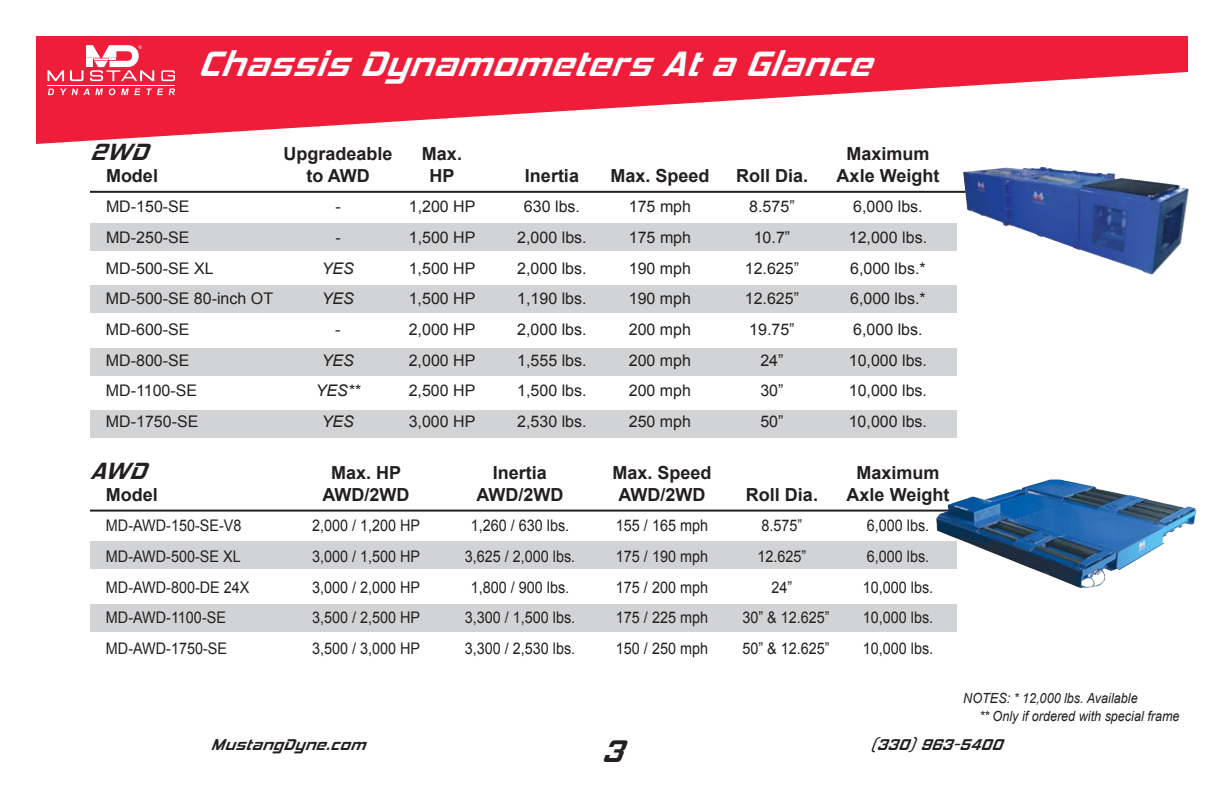
<style>
.page{position:relative;width:1224px;height:792px;background:#fff}
.page>*{position:absolute;margin:0;border:0;box-sizing:border-box;transform-origin:0 0}
.t1{font:italic 700 36px "Hemi Head Rg";letter-spacing:.03em;color:#fff}
.t2{font:italic 700 32px "Hemi Head Rg";color:#231f20}
.t3{font:italic 700 24px "Hemi Head Rg";color:#231f20}
.t4{font:700 18px "Arial";color:#231f20}
.t5{font:16px "Arial";color:#231f20}
.t6{font:16px "Arial";color:#231f20;scale:.9 1}
.t7{font:italic 700 16px "Hemi Head Rg";letter-spacing:.03em;color:#231f20}
.t8{font:italic 16px "Arial";color:#231f20}
.t9{font:italic 14px/18px "Arial";color:#231f20;scale:.9 1}
</style>
<div class="page">
<svg style="left:36px;top:36px;width:1152px;height:108px;fill:#ee1e3a"></svg>
<svg style="left:48px;top:45px;width:127px;height:36px"></svg>
<hr style="left:48px;top:85px;width:127px;height:1px;background:#fff">
<svg style="left:48px;top:88px;width:6px;height:7px"></svg>
<svg style="left:60px;top:88px;width:43px;height:7px"></svg>
<svg style="left:109px;top:88px;width:6px;height:7px"></svg>
<svg style="left:121px;top:88px;width:19px;height:7px"></svg>
<svg style="left:146px;top:88px;width:17px;height:7px"></svg>
<svg style="left:169px;top:88px;width:6px;height:7px"></svg>
<div style="left:90px;top:542px;width:867px;height:27px;background:#d1d3d4"></div>
<div style="left:90px;top:604px;width:867px;height:27px;background:#d1d3d4"></div>
<div style="left:90px;top:223px;width:867px;height:28px;background:#d1d3d4"></div>
<div style="left:90px;top:286px;width:867px;height:27px;background:#d1d3d4"></div>
<div style="left:90px;top:348px;width:867px;height:27px;background:#d1d3d4"></div>
<div style="left:90px;top:410px;width:867px;height:27px;background:#d1d3d4"></div>
<hr style="left:90px;top:191px;width:1080px;height:2px;background:#231f20">
<hr style="left:90px;top:510px;width:1080px;height:2px;background:#231f20">
<img style="left:936px;top:480px;width:261px;height:108px">
<img style="left:963px;top:167px;width:226px;height:108px">
<h1 class="t1" style="left:198px;top:42px;width:681px">Chassis Dynamometers At a Glance</h1>
<h3 class="t3" style="left:90px;top:137px;width:59px">2WD</h3>
<p class="t4" style="left:283px;top:142px;width:111px">Upgradeable</p>
<p class="t4" style="left:422px;top:142px;width:42px">Max.</p>
<p class="t4" style="left:846px;top:142px;width:85px">Maximum</p>
<p class="t4" style="left:106px;top:164px;width:54px">Model</p>
<p class="t4" style="left:306px;top:164px;width:65px">to AWD</p>
<p class="t4" style="left:430px;top:164px;width:27px">HP</p>
<p class="t4" style="left:525px;top:164px;width:56px">Inertia</p>
<p class="t4" style="left:610px;top:164px;width:101px">Max. Speed</p>
<p class="t4" style="left:736px;top:164px;width:74px">Roll Dia.</p>
<p class="t4" style="left:837px;top:164px;width:104px">Axle Weight</p>
<p class="t5" style="left:106px;top:196px;width:85px">MD-150-SE</p>
<p class="t5" style="left:335px;top:196px;width:7px">-</p>
<p class="t5" style="left:409px;top:196px;width:68px">1,200 HP</p>
<p class="t5" style="left:524px;top:196px;width:58px">630 lbs.</p>
<p class="t5" style="left:629px;top:196px;width:64px">175 mph</p>
<p class="t5" style="left:749px;top:196px;width:47px">8.575”</p>
<p class="t5" style="left:853px;top:196px;width:71px">6,000 lbs.</p>
<p class="t5" style="left:106px;top:227px;width:85px">MD-250-SE</p>
<p class="t5" style="left:335px;top:227px;width:7px">-</p>
<p class="t5" style="left:409px;top:227px;width:68px">1,500 HP</p>
<p class="t5" style="left:517px;top:227px;width:71px">2,000 lbs.</p>
<p class="t5" style="left:629px;top:227px;width:64px">175 mph</p>
<p class="t5" style="left:754px;top:227px;width:38px">10.7”</p>
<p class="t5" style="left:849px;top:227px;width:80px">12,000 lbs.</p>
<p class="t5" style="left:106px;top:258px;width:109px">MD-500-SE XL</p>
<p class="t8" style="left:322px;top:258px;width:34px">YES</p>
<p class="t5" style="left:409px;top:258px;width:68px">1,500 HP</p>
<p class="t5" style="left:517px;top:258px;width:71px">2,000 lbs.</p>
<p class="t5" style="left:629px;top:258px;width:64px">190 mph</p>
<p class="t5" style="left:745px;top:258px;width:56px">12.625”</p>
<p class="t5" style="left:850px;top:258px;width:77px">6,000 lbs.*</p>
<p class="t5" style="left:106px;top:288px;width:169px">MD-500-SE 80-inch OT</p>
<p class="t8" style="left:322px;top:288px;width:34px">YES</p>
<p class="t5" style="left:409px;top:288px;width:68px">1,500 HP</p>
<p class="t5" style="left:517px;top:288px;width:71px">1,190 lbs.</p>
<p class="t5" style="left:629px;top:288px;width:64px">190 mph</p>
<p class="t5" style="left:745px;top:288px;width:56px">12.625”</p>
<p class="t5" style="left:850px;top:288px;width:77px">6,000 lbs.*</p>
<p class="t5" style="left:106px;top:319px;width:85px">MD-600-SE</p>
<p class="t5" style="left:335px;top:319px;width:7px">-</p>
<p class="t5" style="left:409px;top:319px;width:68px">2,000 HP</p>
<p class="t5" style="left:517px;top:319px;width:71px">2,000 lbs.</p>
<p class="t5" style="left:629px;top:319px;width:64px">200 mph</p>
<p class="t5" style="left:749px;top:319px;width:47px">19.75”</p>
<p class="t5" style="left:853px;top:319px;width:71px">6,000 lbs.</p>
<p class="t5" style="left:106px;top:350px;width:85px">MD-800-SE</p>
<p class="t8" style="left:322px;top:350px;width:34px">YES</p>
<p class="t5" style="left:409px;top:350px;width:68px">2,000 HP</p>
<p class="t5" style="left:517px;top:350px;width:71px">1,555 lbs.</p>
<p class="t5" style="left:629px;top:350px;width:64px">200 mph</p>
<p class="t5" style="left:760px;top:350px;width:25px">24”</p>
<p class="t5" style="left:849px;top:350px;width:80px">10,000 lbs.</p>
<p class="t5" style="left:106px;top:380px;width:93px">MD-1100-SE</p>
<p class="t8" style="left:316px;top:380px;width:46px">YES**</p>
<p class="t5" style="left:409px;top:380px;width:68px">2,500 HP</p>
<p class="t5" style="left:517px;top:380px;width:71px">1,500 lbs.</p>
<p class="t5" style="left:629px;top:380px;width:64px">200 mph</p>
<p class="t5" style="left:760px;top:380px;width:25px">30”</p>
<p class="t5" style="left:849px;top:380px;width:80px">10,000 lbs.</p>
<p class="t5" style="left:106px;top:411px;width:94px">MD-1750-SE</p>
<p class="t8" style="left:322px;top:411px;width:34px">YES</p>
<p class="t5" style="left:409px;top:411px;width:68px">3,000 HP</p>
<p class="t5" style="left:517px;top:411px;width:71px">2,530 lbs.</p>
<p class="t5" style="left:629px;top:411px;width:64px">250 mph</p>
<p class="t5" style="left:760px;top:411px;width:25px">50”</p>
<p class="t5" style="left:849px;top:411px;width:80px">10,000 lbs.</p>
<h3 class="t3" style="left:90px;top:456px;width:57px">AWD</h3>
<p class="t4" style="left:331px;top:460px;width:72px">Max. HP</p>
<p class="t4" style="left:493px;top:460px;width:56px">Inertia</p>
<p class="t4" style="left:612px;top:460px;width:101px">Max. Speed</p>
<p class="t4" style="left:856px;top:460px;width:85px">Maximum</p>
<p class="t4" style="left:106px;top:482px;width:54px">Model</p>
<p class="t4" style="left:322px;top:482px;width:88px">AWD/2WD</p>
<p class="t4" style="left:476px;top:482px;width:88px">AWD/2WD</p>
<p class="t4" style="left:618px;top:482px;width:88px">AWD/2WD</p>
<p class="t4" style="left:746px;top:482px;width:74px">Roll Dia.</p>
<p class="t4" style="left:847px;top:482px;width:104px">Axle Weight</p>
<p class="t6" style="left:106px;top:515px;width:152px">MD-AWD-150-SE-V8</p>
<p class="t6" style="left:312px;top:515px;width:122px">2,000 / 1,200 HP</p>
<p class="t6" style="left:471px;top:515px;width:111px">1,260 / 630 lbs.</p>
<p class="t6" style="left:616px;top:515px;width:104px">155 / 165 mph</p>
<p class="t6" style="left:762px;top:515px;width:47px">8.575”</p>
<p class="t6" style="left:867px;top:515px;width:71px">6,000 lbs.</p>
<p class="t6" style="left:106px;top:546px;width:151px">MD-AWD-500-SE XL</p>
<p class="t6" style="left:312px;top:546px;width:122px">3,000 / 1,500 HP</p>
<p class="t6" style="left:465px;top:546px;width:124px">3,625 / 2,000 lbs.</p>
<p class="t6" style="left:616px;top:546px;width:104px">175 / 190 mph</p>
<p class="t6" style="left:758px;top:546px;width:56px">12.625”</p>
<p class="t6" style="left:867px;top:546px;width:71px">6,000 lbs.</p>
<p class="t6" style="left:106px;top:576px;width:161px">MD-AWD-800-DE 24X</p>
<p class="t6" style="left:312px;top:576px;width:122px">3,000 / 2,000 HP</p>
<p class="t6" style="left:471px;top:576px;width:111px">1,800 / 900 lbs.</p>
<p class="t6" style="left:616px;top:576px;width:104px">175 / 200 mph</p>
<p class="t6" style="left:772px;top:576px;width:25px">24”</p>
<p class="t6" style="left:863px;top:576px;width:80px">10,000 lbs.</p>
<p class="t6" style="left:106px;top:607px;width:135px">MD-AWD-1100-SE</p>
<p class="t6" style="left:312px;top:607px;width:122px">3,500 / 2,500 HP</p>
<p class="t6" style="left:465px;top:607px;width:124px">3,300 / 1,500 lbs.</p>
<p class="t6" style="left:616px;top:607px;width:104px">175 / 225 mph</p>
<p class="t6" style="left:742px;top:607px;width:98px">30” &amp; 12.625”</p>
<p class="t6" style="left:863px;top:607px;width:80px">10,000 lbs.</p>
<p class="t6" style="left:106px;top:638px;width:136px">MD-AWD-1750-SE</p>
<p class="t6" style="left:312px;top:638px;width:122px">3,500 / 3,000 HP</p>
<p class="t6" style="left:465px;top:638px;width:124px">3,300 / 2,530 lbs.</p>
<p class="t6" style="left:616px;top:638px;width:104px">150 / 250 mph</p>
<p class="t6" style="left:742px;top:638px;width:98px">50” &amp; 12.625”</p>
<p class="t6" style="left:863px;top:638px;width:80px">10,000 lbs.</p>
<p class="t9" style="left:979px;top:689px;width:224px;text-indent:-16px">NOTES: * 12,000 lbs. Available<br>** Only if ordered with special frame</p>
<p class="t7" style="left:211px;top:735px;width:159px">MustangDyne.com</p>
<p class="t7" style="left:870px;top:735px;width:133px">(330) 963-5400</p>
<h2 class="t2" style="left:602px;top:732px;width:22px">3</h2>
</div>
